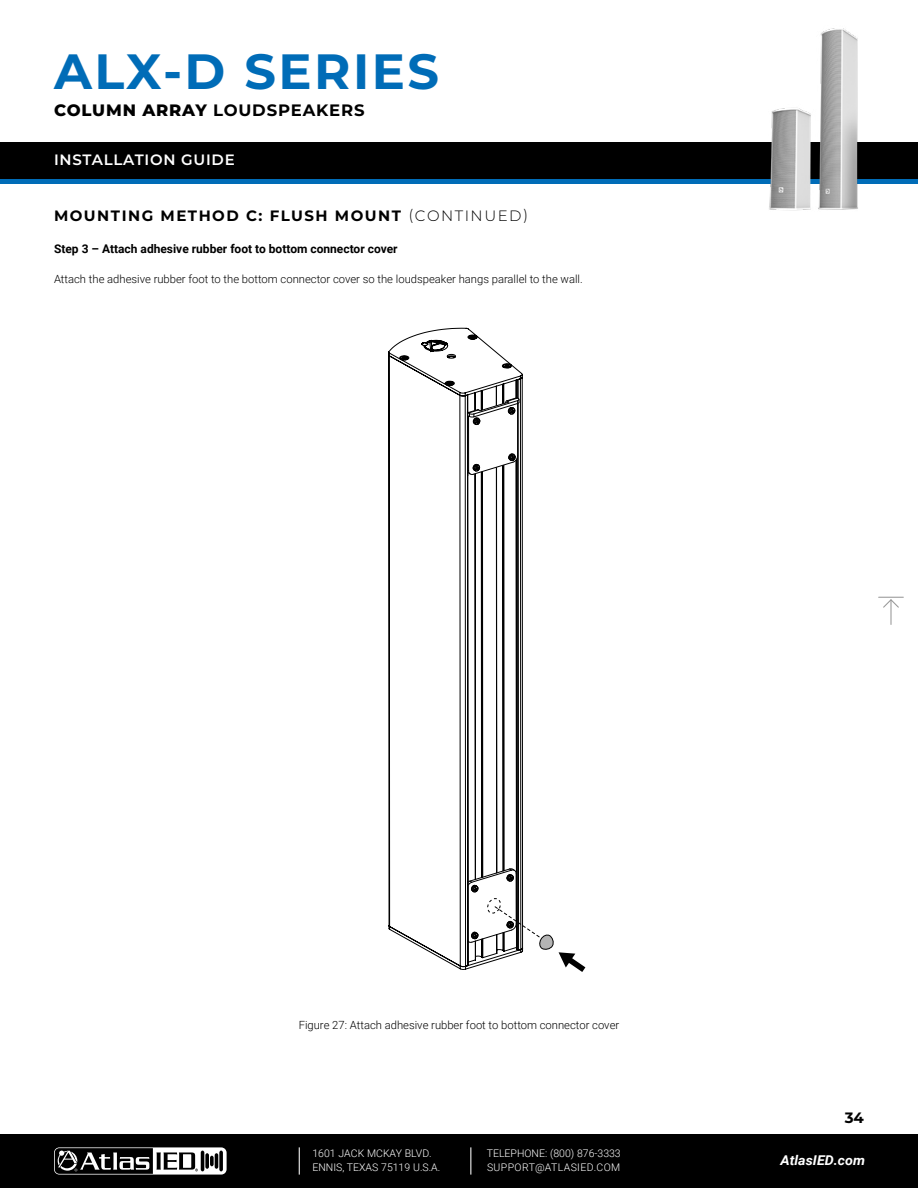
<style>
.page{position:relative;width:918px;height:1188px;background:#fff}
.page>*{position:absolute;margin:0;border:0;box-sizing:border-box;transform-origin:0 0}
.t1{font:700 49.5px "Montserrat";letter-spacing:.05em;color:#006cb7}
.t2{font:700 16.5px "Montserrat";letter-spacing:.05em;color:#000}
.t3{font:700 15px "Montserrat";letter-spacing:.1em;color:#000}
.t4{font:600 15px "Montserrat";letter-spacing:.05em;color:#fff}
.t5{font:italic 700 13.5px "Roboto";color:#fff;scale:1.05 1}
.t6{font:700 12px "Roboto";color:#000}
.t7{font:300 11.25px "Roboto";color:#000}
.t8{font:300 10.5px/13.5px "Roboto";color:#fff}
.s1{font-weight:800}
.s2{font-weight:300}
</style>
<div class="page">
<div style="left:0;top:1134px;width:918px;height:54px;background:#000"></div>
<svg style="left:54px;top:1147px;width:173px;height:28px"></svg>
<svg style="left:299px;top:1147px;width:1px;height:28px"></svg>
<svg style="left:470px;top:1147px;width:1px;height:28px"></svg>
<div style="left:0;top:142px;width:918px;height:5px;background:#000"></div>
<div style="left:0;top:178px;width:918px;height:6px;background:#006cb7"></div>
<div style="left:0;top:143px;width:918px;height:36px;background:#000"></div>
<img style="left:769px;top:28px;width:89px;height:183px">
<hr style="left:890px;top:600px;width:2px;height:24px;background:#999">
<svg style="left:879px;top:597px;width:24px;height:12px"></svg>
<svg style="left:388px;top:328px;width:135px;height:642px"></svg>
<hr style="left:516px;top:874px;width:1px;height:50px;background:#010101">
<svg style="left:468px;top:868px;width:49px;height:24px"></svg>
<hr style="left:468px;top:412px;width:1px;height:64px;background:#010101">
<hr style="left:467px;top:412px;width:1px;height:64px;background:#010101">
<svg style="left:467px;top:397px;width:53px;height:78px"></svg>
<svg style="left:468px;top:898px;width:117px;height:74px"></svg>
<h1 class="t1" style="left:54px;top:35px;width:387px">ALX-D SERIES</h1>
<h2 class="t2" style="left:54px;top:98px;width:312px"><span class="s1">COLUMN ARRAY</span> LOUDSPEAKERS</h2>
<h3 class="t4" style="left:54px;top:149px;width:182px">INSTALLATION GUIDE</h3>
<h3 class="t3" style="left:54px;top:204px;width:476px">MOUNTING METHOD C: FLUSH MOUNT <span class="s2">(CONTINUED)</span></h3>
<p class="t6" style="left:54px;top:241px;width:345px">Step 3 – Attach adhesive rubber foot to bottom connector cover</p>
<p class="t7" style="left:54px;top:271px;width:530px">Attach the adhesive rubber foot to the bottom connector cover so the loudspeaker hangs parallel to the wall.</p>
<p class="t7" style="left:299px;top:1017px;width:322px">Figure 27: Attach adhesive rubber foot to bottom connector cover</p>
<p class="t8" style="left:312px;top:1147px;width:129px">1601 JACK MCKAY BLVD.<br>ENNIS, TEXAS 75119 U.S.A.</p>
<p class="t8" style="left:487px;top:1147px;width:135px">TELEPHONE: (800) 876-3333<br>SUPPORT@ATLASIED.COM</p>
<h3 class="t3" style="left:845px;top:1106px;width:21px">34</h3>
<p class="t5" style="left:781px;top:1151px;width:82px">AtlasIED.com</p>
</div>
